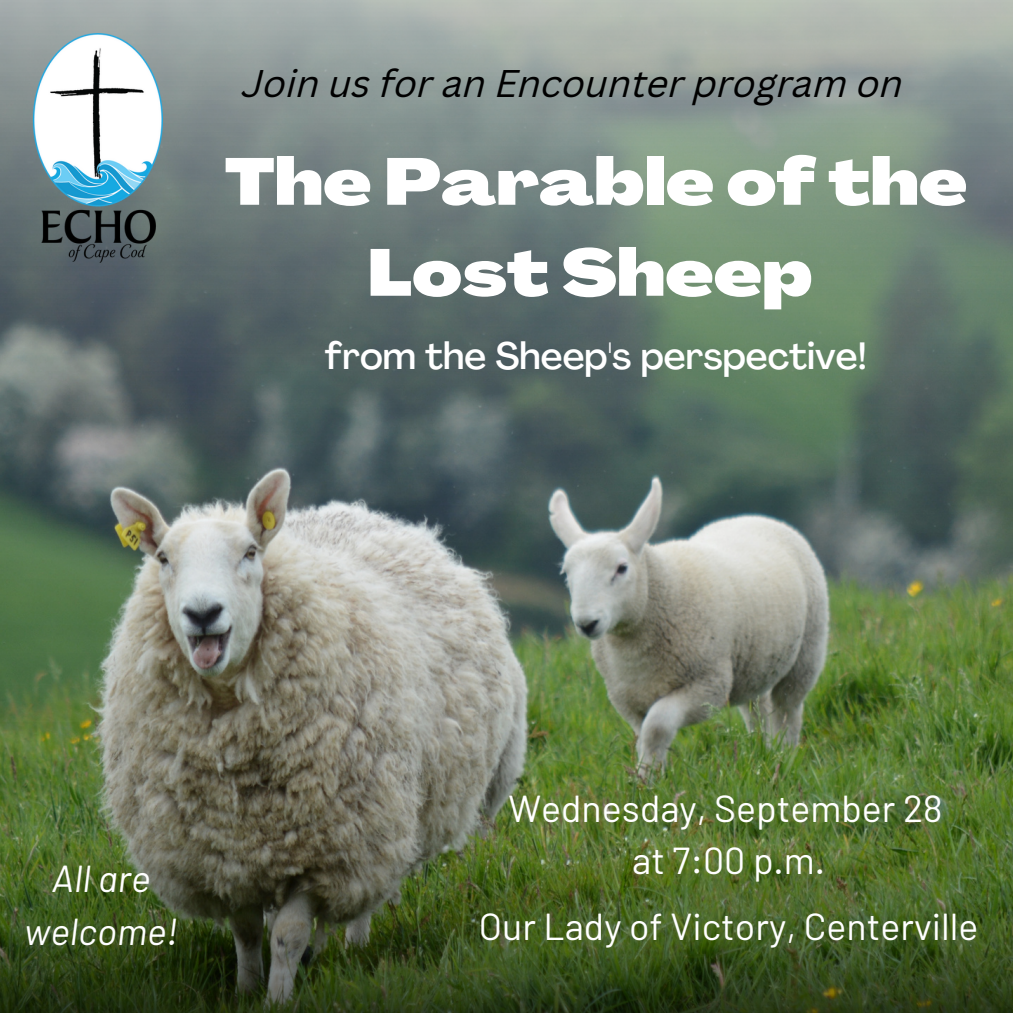
<style>
.page{position:relative;width:1013px;height:1013px;background:#fff}
.page>*{position:absolute;margin:0;border:0;box-sizing:border-box;transform-origin:0 0}
.t1{font:900 expanded 65px/91px "Agrandir";color:#fff;text-align:center}
.t2{font:37.5px/52.5px "Barlow";color:#fff;text-align:center}
.t3{font:italic 37.5px "Canva Sans";color:#000}
.t4{font:500 37.5px "Agrandir";color:#fff}
.t5{font:italic 37.5px/52.5px "Barlow";color:#fff;text-align:center}
</style>
<div class="page">
<img style="left:0;top:721px;width:1012px;height:128px">
<img style="left:0;top:0;width:1012px;height:721px">
<img style="left:0;top:849px;width:1012px;height:163px">
<img style="left:30px;top:34px;width:133px;height:228px">
<p class="t3" style="left:242px;top:68px;width:662px">Join us for an Encounter program on</p>
<h1 class="t1" style="left:225px;top:143px;width:744px">The Parable of the<br>Lost Sheep</h1>
<p class="t4" style="left:325px;top:341px;width:543px">from the Sheep's perspective!</p>
<p class="t5" style="left:24px;top:851px;width:156px">All are welcome!</p>
<p class="t2" style="left:508px;top:780px;width:435px">Wednesday, September 28 at 7:00 p.m.</p>
<p class="t2" style="left:479px;top:898px;width:501px">Our Lady of Victory, Centerville</p>
</div>
